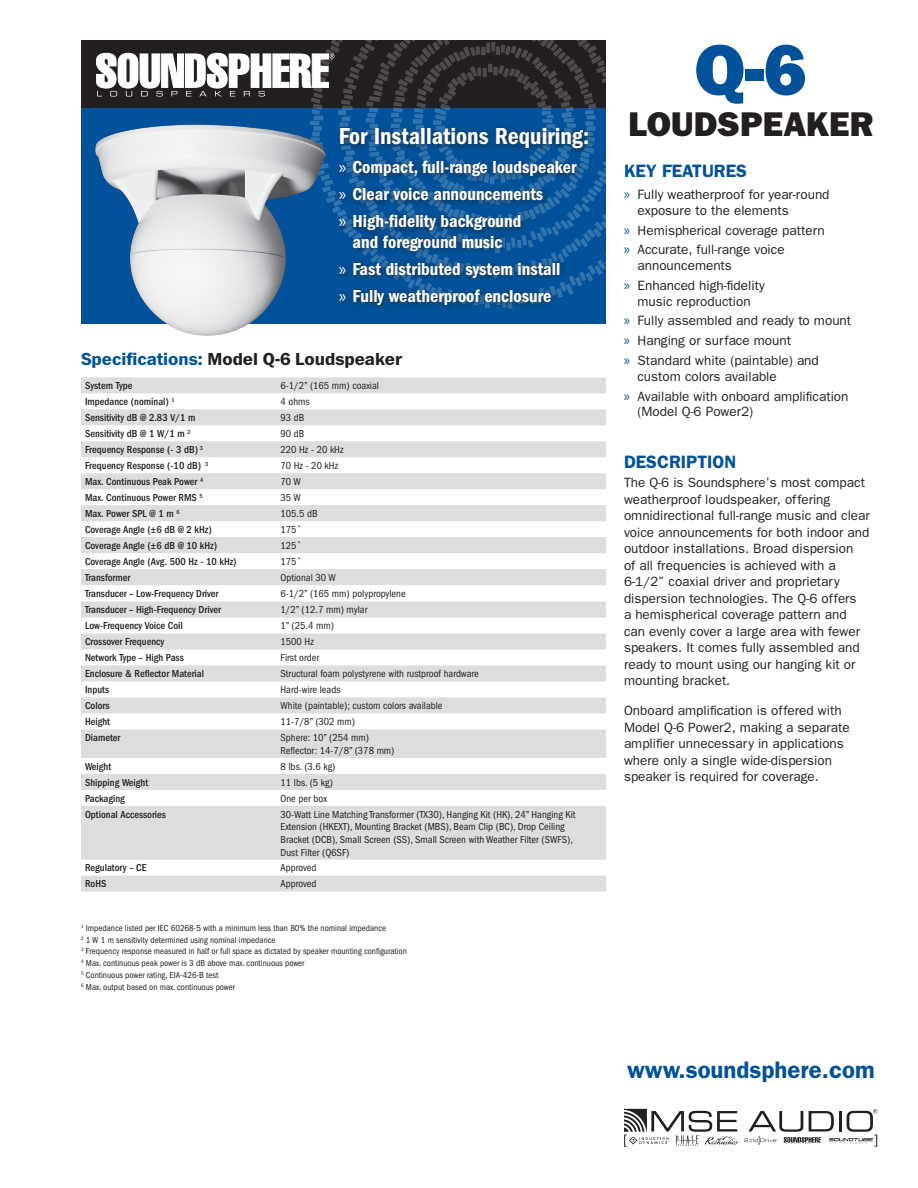
<style>
.page{position:relative;width:918px;height:1188px;background:#fff}
.page>*{position:absolute;margin:0;border:0;box-sizing:border-box;transform-origin:0 0}
.t1{font:800 72px "Franklin Gothic";color:#01529a}
.t2{font:600 condensed 24px "Franklin Gothic";color:#fff}
.t3{font:600 24px "Franklin Gothic";color:#01529a}
.t4{font:600 condensed 18px/27px "Franklin Gothic";color:#fff}
.t5{font:700 18px "Franklin ITC Pro";color:#231f20}
.t6{font:600 18px "Franklin Gothic";color:#01529a}
.t7{font:13.5px/16.5px "Franklin Gothic";color:#231f20}
.t8{font:condensed 10.5px/12.6px "Franklin Gothic";color:#231f20}
.t9{font:500 condensed 10.5px "Franklin Gothic";color:#231f20}
.t10{font:condensed 9px/11.9px "Franklin Gothic";color:#231f20}
.s1{font-family:"Myriad Pro";font-weight:400;font-stretch:normal}
.s2{font-family:"Myriad Pro";font-size:15px;color:#01529a}
.s3{color:#01529a}
</style>
<div class="page">
<div style="left:81px;top:108px;width:525px;height:216px;background:#01529a"></div>
<div style="left:81px;top:40px;width:525px;height:68px;background:#231f20"></div>
<svg style="left:96px;top:40px;width:510px;height:268px"></svg>
<svg style="left:81px;top:377px;width:525px;height:515px;fill:#dcdddf"></svg>
<svg style="left:624px;top:1109px;width:254px;height:38px"></svg>
<img style="left:95px;top:125px;width:232px;height:211px">
<h1 class="t1" style="left:695px;top:28px;width:114px">Q-6</h1>
<h2 class="t2" style="left:339px;top:122px;width:536px">For Installations Requiring: <sup>LOUDSPEAKER</sup></h2>
<h3 class="t4" style="left:339px;top:154px;width:239px"><span class="s1">»</span> Compact, full-range loudspeaker <span class="s1">»</span> Clear voice announcements<br><span class="s1">»</span> High-fidelity background</h3>
<h3 class="t4" style="left:339px;top:228px;width:223px;text-indent:14px">and foreground music<br><span class="s1">»</span> Fast distributed system install <span class="s1">»</span> Fully weatherproof enclosure</h3>
<h3 class="t6" style="left:624px;top:160px;width:125px">Key Features</h3>
<p class="t7" style="left:638px;top:186px;width:194px;line-height:15.8px;text-indent:-14px"><span class="s2">»</span> Fully weatherproof for year-round exposure to the elements</p>
<p class="t7" style="left:624px;top:220px;width:202px;line-height:19.8px"><span class="s2">»</span> Hemispherical coverage pattern <span class="s2">»</span> Accurate, full-range voice</p>
<p class="t7" style="left:624px;top:255px;width:142px;line-height:19.8px;text-indent:14px">announcements<br><span class="s2">»</span> Enhanced high-fidelity</p>
<p class="t7" style="left:624px;top:291px;width:229px;line-height:19.8px;text-indent:14px">music reproduction<br><span class="s2">»</span> Fully assembled and ready to mount <span class="s2">»</span> Hanging or surface mount<br><span class="s2">»</span> Standard white (paintable) and</p>
<p class="t7" style="left:624px;top:366px;width:226px;line-height:19.8px;text-indent:14px">custom colors available<br><span class="s2">»</span> Available with onboard amplification</p>
<p class="t7" style="left:638px;top:403px;width:117px">(Model Q-6 Power2)</p>
<h3 class="t6" style="left:624px;top:451px;width:114px">Description</h3>
<p class="t7" style="left:624px;top:474px;width:247px">The Q-6 is Soundsphere’s most compact weatherproof loudspeaker, offering omnidirectional full-range music and clear voice announcements for both indoor and outdoor installations. Broad dispersion<br>of all frequencies is achieved with a 6-1/2” coaxial driver and proprietary dispersion technologies. The Q-6 offers<br>a hemispherical coverage pattern and can evenly cover a large area with fewer speakers. It comes fully assembled and ready to mount using our hanging kit or mounting bracket.</p>
<p class="t7" style="left:624px;top:702px;width:227px">Onboard amplification is offered with Model Q-6 Power2, making a separate amplifier unnecessary in applications where only a single wide-dispersion speaker is required for coverage.</p>
<h3 class="t5" style="left:81px;top:348px;width:323px"><span class="s3">Specifications:</span> Model Q-6 Loudspeaker</h3>
<p class="t9" style="left:85px;top:380px;width:49px">System Type</p>
<p class="t8" style="left:281px;top:380px;width:100px">6-1/2” (165 mm) coaxial</p>
<p class="t9" style="left:85px;top:396px;width:91px">Impedance (nominal) <sup>1</sup></p>
<p class="t8" style="left:281px;top:396px;width:31px">4 ohms</p>
<p class="t9" style="left:85px;top:412px;width:112px">Sensitivity dB @ 2.83 V/1 m</p>
<p class="t8" style="left:281px;top:412px;width:25px">93 dB</p>
<p class="t9" style="left:85px;top:428px;width:107px">Sensitivity dB @ 1 W/1 m <sup>2</sup></p>
<p class="t8" style="left:281px;top:428px;width:25px">90 dB</p>
<p class="t9" style="left:85px;top:444px;width:120px">Frequency Response (- 3 dB) <sup>3</sup></p>
<p class="t8" style="left:281px;top:444px;width:64px">220 Hz - 20 kHz</p>
<p class="t9" style="left:85px;top:460px;width:125px">Frequency Response (-10 dB) <sup>3</sup></p>
<p class="t8" style="left:281px;top:460px;width:59px">70 Hz - 20 kHz</p>
<p class="t9" style="left:85px;top:476px;width:120px">Max. Continuous Peak Power <sup>4</sup></p>
<p class="t8" style="left:281px;top:475px;width:22px">70 W</p>
<p class="t9" style="left:85px;top:492px;width:119px">Max. Continuous Power RMS <sup>5</sup></p>
<p class="t8" style="left:281px;top:491px;width:22px">35 W</p>
<p class="t9" style="left:85px;top:508px;width:96px">Max. Power SPL @ 1 m <sup>6</sup></p>
<p class="t8" style="left:281px;top:507px;width:39px">105.5 dB</p>
<p class="t9" style="left:85px;top:524px;width:128px">Coverage Angle (±6 dB @ 2 kHz)</p>
<p class="t8" style="left:281px;top:523px;width:23px">175˚</p>
<p class="t9" style="left:85px;top:540px;width:134px">Coverage Angle (±6 dB @ 10 kHz)</p>
<p class="t8" style="left:281px;top:539px;width:23px">125˚</p>
<p class="t9" style="left:85px;top:556px;width:153px">Coverage Angle (Avg. 500 Hz - 10 kHz)</p>
<p class="t8" style="left:281px;top:555px;width:23px">175˚</p>
<p class="t9" style="left:85px;top:572px;width:47px">Transformer</p>
<p class="t8" style="left:281px;top:571px;width:57px">Optional 30 W</p>
<p class="t9" style="left:85px;top:588px;width:135px">Transducer – Low-Frequency Driver</p>
<p class="t8" style="left:281px;top:587px;width:127px">6-1/2” (165 mm) polypropylene</p>
<p class="t9" style="left:85px;top:604px;width:137px">Transducer – High-Frequency Driver</p>
<p class="t8" style="left:281px;top:604px;width:88px">1/2” (12.7 mm) mylar</p>
<p class="t9" style="left:85px;top:620px;width:99px">Low-Frequency Voice Coil</p>
<p class="t8" style="left:281px;top:620px;width:55px">1” (25.4 mm)</p>
<p class="t9" style="left:85px;top:636px;width:81px">Crossover Frequency</p>
<p class="t8" style="left:281px;top:636px;width:35px">1500 Hz</p>
<p class="t9" style="left:85px;top:652px;width:100px">Network Type – High Pass</p>
<p class="t8" style="left:281px;top:652px;width:40px">First order</p>
<p class="t9" style="left:85px;top:668px;width:120px">Enclosure &amp; Reflector Material</p>
<p class="t8" style="left:281px;top:668px;width:200px">Structural foam polystyrene with rustproof hardware</p>
<p class="t9" style="left:85px;top:684px;width:26px">Inputs</p>
<p class="t8" style="left:281px;top:684px;width:62px">Hard-wire leads</p>
<p class="t9" style="left:85px;top:700px;width:26px">Colors</p>
<p class="t8" style="left:281px;top:700px;width:164px">White (paintable); custom colors available</p>
<p class="t9" style="left:85px;top:716px;width:27px">Height</p>
<p class="t8" style="left:281px;top:716px;width:76px">11-7/8” (302 mm)</p>
<p class="t9" style="left:85px;top:732px;width:37px">Diameter</p>
<p class="t8" style="left:281px;top:732px;width:116px">Sphere: 10” (254 mm)<br>Reflector: 14-7/8” (378 mm)</p>
<p class="t9" style="left:85px;top:760px;width:28px">Weight</p>
<p class="t8" style="left:281px;top:760px;width:56px">8 lbs. (3.6 kg)</p>
<p class="t9" style="left:85px;top:776px;width:65px">Shipping Weight</p>
<p class="t8" style="left:281px;top:776px;width:54px">11 lbs. (5 kg)</p>
<p class="t9" style="left:85px;top:792px;width:41px">Packaging</p>
<p class="t8" style="left:281px;top:792px;width:48px">One per box</p>
<p class="t9" style="left:85px;top:808px;width:83px">Optional Accessories</p>
<p class="t8" style="left:281px;top:808px;width:296px">30-Watt Line Matching Transformer (TX30), Hanging Kit (HK), 24” Hanging Kit Extension (HKEXT), Mounting Bracket (MBS), Beam Clip (BC), Drop Ceiling Bracket (DCB), Small Screen (SS), Small Screen with Weather Filter (SWFS), Dust Filter (Q6SF)</p>
<p class="t9" style="left:85px;top:862px;width:63px">Regulatory – CE</p>
<p class="t8" style="left:281px;top:862px;width:37px">Approved</p>
<p class="t9" style="left:85px;top:878px;width:23px">RoHS</p>
<p class="t8" style="left:281px;top:878px;width:37px">Approved</p>
<p class="t10" style="left:81px;top:922px;width:327px"><sup>1</sup> Impedance listed per IEC 60268-5 with a minimum less than 80% the nominal impedance<br><sup>2</sup> 1 W 1 m sensitivity determined using nominal impedance<br><sup>3</sup> Frequency response measured in half or full space as dictated by speaker mounting configuration <sup>4</sup> Max. continuous peak power is 3 dB above max. continuous power<br><sup>5</sup> Continuous power rating, EIA-426-B test<br><sup>6</sup> Max. output based on max. continuous power</p>
<h2 class="t3" style="left:627px;top:1055px;width:249px">www.soundsphere.com</h2>
</div>
